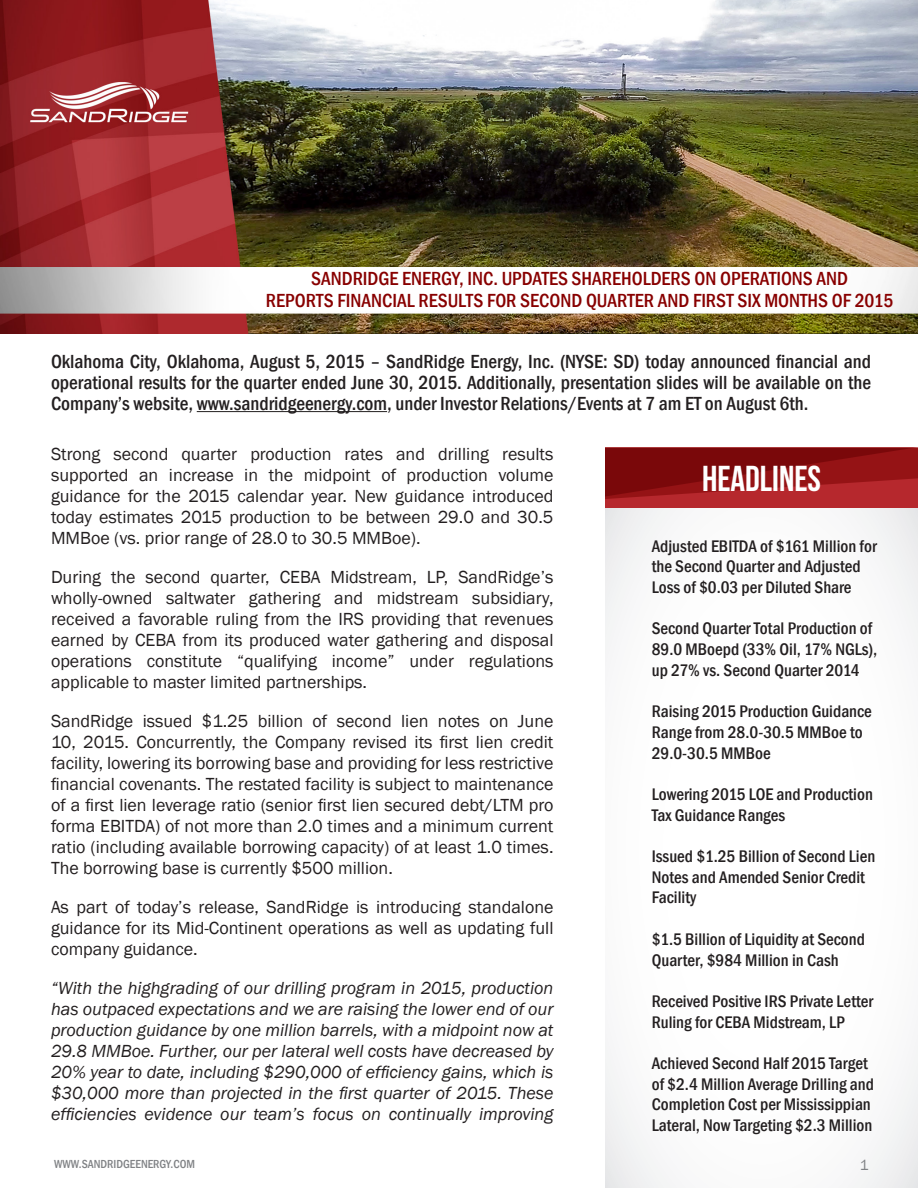
<style>
.page{position:relative;width:918px;height:1188px;background:#fff}
.page>*{position:absolute;margin:0;border:0;box-sizing:border-box;transform-origin:0 0}
.t1{font:36px "Bebas Neue";color:#fff}
.t2{font:500 condensed 19.5px/21px "Franklin Gothic";color:#231f20;text-align:justify}
.t3{font:500 condensed 19.5px/22.5px "Franklin Gothic";color:#800;text-align:center}
.t4{font:18px/21px "Franklin Gothic";color:#231f20;text-align:justify}
.t5{font:italic 18px/21px "Franklin Gothic";color:#231f20;text-align:justify}
.t6{font:500 condensed 17.25px/20.7px "Franklin Gothic";color:#231f20}
.t7{font:15px "Franklin Gothic";color:#808285}
.t8{font:500 condensed 12px "Franklin Gothic";color:#808285}
</style>
<div class="page">
<svg style="left:605px;top:448px;width:313px;height:59px;background:#941517"></svg>
<img style="left:0;top:0;width:918px;height:334px">
<hr style="left:197px;top:411px;width:190px;height:1px;background:#231f20">
<p class="t3" style="left:266px;top:267px;width:629px">SANDRIDGE ENERGY, INC. UPDATES SHAREHOLDERS ON OPERATIONS AND<br>REPORTS FINANCIAL RESULTS FOR SECOND QUARTER AND FIRST SIX MONTHS OF 2015</p>
<p class="t2" style="left:51px;top:351px;width:822px">Oklahoma City, Oklahoma, August 5, 2015 – SandRidge Energy, Inc. (NYSE: SD) today announced financial and operational results for the quarter ended June 30, 2015. Additionally, presentation slides will be available on the Company’s website, www.sandridgeenergy.com, under Investor Relations/Events at 7 am ET on August 6th.</p>
<p class="t4" style="left:51px;top:443px;width:504px">Strong second quarter production rates and drilling results supported an increase in the midpoint of production volume guidance for the 2015 calendar year. New guidance introduced today estimates 2015 production to be between 29.0 and 30.5<br>MMBoe (vs. prior range of 28.0 to 30.5 MMBoe).</p>
<p class="t4" style="left:51px;top:566px;width:504px">During the second quarter, CEBA Midstream, LP, SandRidge’s wholly-owned saltwater gathering and midstream subsidiary, received a favorable ruling from the IRS providing that revenues earned by CEBA from its produced water gathering and disposal operations constitute “qualifying income” under regulations applicable to master limited partnerships.</p>
<p class="t4" style="left:51px;top:710px;width:504px">SandRidge issued $1.25 billion of second lien notes on June 10, 2015. Concurrently, the Company revised its first lien credit facility, lowering its borrowing base and providing for less restrictive financial covenants. The restated facility is subject to maintenance of a first lien leverage ratio (senior first lien secured debt/LTM pro forma EBITDA) of not more than 2.0 times and a minimum current ratio (including available borrowing capacity) of at least 1.0 times.<br>The borrowing base is currently $500 million.</p>
<p class="t4" style="left:51px;top:896px;width:504px">As part of today’s release, SandRidge is introducing standalone guidance for its Mid-Continent operations as well as updating full company guidance.</p>
<p class="t5" style="left:51px;top:977px;width:504px">“With the highgrading of our drilling program in 2015, production has outpaced expectations and we are raising the lower end of our production guidance by one million barrels, with a midpoint now at 29.8 MMBoe. Further, our per lateral well costs have decreased by 20% year to date, including $290,000 of efficiency gains, which is $30,000 more than projected in the first quarter of 2015. These efficiencies evidence our team’s focus on continually improving</p>
<p class="t1" style="left:702px;top:459px;width:121px">HEADLINES</p>
<p class="t6" style="left:652px;top:535px;width:226px">Adjusted EBITDA of $161 Million for the Second Quarter and Adjusted<br>Loss of $0.03 per Diluted Share</p>
<p class="t6" style="left:652px;top:618px;width:227px">Second Quarter Total Production of<br>89.0 MBoepd (33% Oil, 17% NGLs), up 27% vs. Second Quarter 2014</p>
<p class="t6" style="left:652px;top:701px;width:222px">Raising 2015 Production Guidance<br>Range from 28.0-30.5 MMBoe to<br>29.0-30.5 MMBoe</p>
<p class="t6" style="left:652px;top:784px;width:223px">Lowering 2015 LOE and Production<br>Tax Guidance Ranges</p>
<p class="t6" style="left:652px;top:846px;width:225px">Issued $1.25 Billion of Second Lien<br>Notes and Amended Senior Credit<br>Facility</p>
<p class="t6" style="left:652px;top:929px;width:215px">$1.5 Billion of Liquidity at Second<br>Quarter, $984 Million in Cash</p>
<p class="t6" style="left:652px;top:991px;width:223px">Received Positive IRS Private Letter<br>Ruling for CEBA Midstream, LP</p>
<p class="t6" style="left:652px;top:1053px;width:224px">Achieved Second Half 2015 Target of $2.4 Million Average Drilling and Completion Cost per Mississippian Lateral, Now Targeting $2.3 Million</p>
<p class="t8" style="left:54px;top:1156px;width:143px">WWW.SANDRIDGEENERGY.COM</p>
<p class="t7" style="left:860px;top:1156px;width:10px">1</p>
</div>
